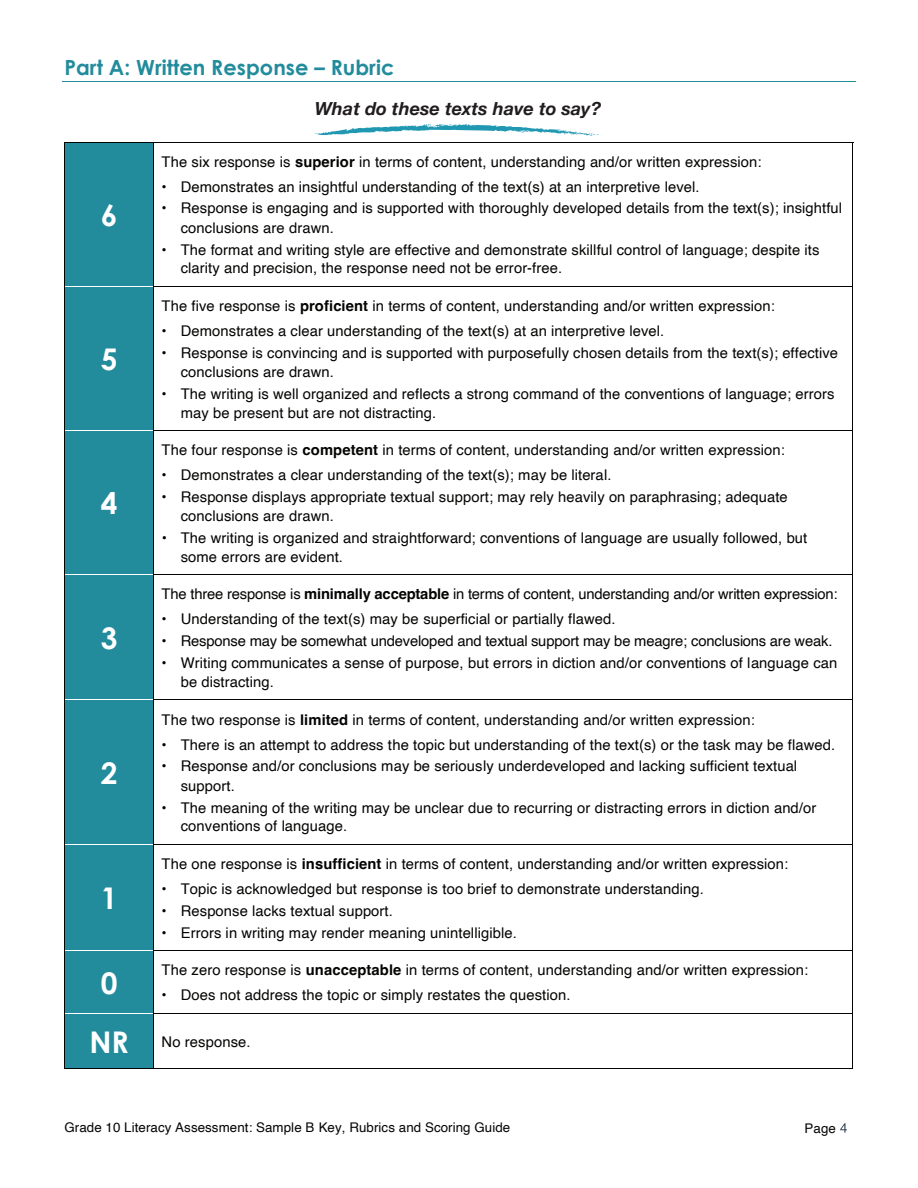
<style>
.page{position:relative;width:918px;height:1188px;background:#fff}
.page>*{position:absolute;margin:0;border:0;box-sizing:border-box;transform-origin:0 0}
.t1{font:700 29.85px "Century Gothic";color:#fff}
.t2{font:700 20.85px "Century Gothic";color:#228b9c}
.t3{font:italic 700 18px "Helvetica Neue";color:#211d1e}
.t4{font:14.7px/19px "Helvetica";letter-spacing:.005em;color:#040503}
.t5{font:13.35px "Helvetica";letter-spacing:.005em;color:#040503}
.s1{font-weight:700}
.s2{font-family:"Century Gothic";font-weight:700;font-size:29.85px;color:#fff}
</style>
<div class="page">
<svg style="left:840px;top:1123px;width:7px;height:10px"></svg>
<hr style="left:62px;top:81px;width:794px;height:1px;background:#228b9c">
<div style="left:65px;top:143px;width:88px;height:143px;background:#228b9c"></div>
<hr style="left:64px;top:142px;width:789px;height:1px;background:#040503">
<hr style="left:64px;top:143px;width:1px;height:143px;background:#040503">
<hr style="left:153px;top:143px;width:1px;height:143px;background:#040503">
<hr style="left:852px;top:143px;width:1px;height:143px;background:#040503">
<div style="left:65px;top:287px;width:88px;height:143px;background:#228b9c"></div>
<hr style="left:153px;top:286px;width:700px;height:1px;background:#040503">
<hr style="left:64px;top:287px;width:1px;height:143px;background:#040503">
<hr style="left:153px;top:287px;width:1px;height:143px;background:#040503">
<hr style="left:852px;top:287px;width:1px;height:143px;background:#040503">
<div style="left:65px;top:431px;width:88px;height:143px;background:#228b9c"></div>
<hr style="left:153px;top:430px;width:700px;height:1px;background:#040503">
<hr style="left:64px;top:431px;width:1px;height:143px;background:#040503">
<hr style="left:153px;top:431px;width:1px;height:143px;background:#040503">
<hr style="left:852px;top:431px;width:1px;height:143px;background:#040503">
<div style="left:65px;top:575px;width:88px;height:124px;background:#228b9c"></div>
<hr style="left:153px;top:574px;width:700px;height:1px;background:#040503">
<hr style="left:64px;top:575px;width:1px;height:124px;background:#040503">
<hr style="left:153px;top:575px;width:1px;height:124px;background:#040503">
<hr style="left:852px;top:575px;width:1px;height:124px;background:#040503">
<div style="left:65px;top:700px;width:88px;height:144px;background:#228b9c"></div>
<hr style="left:153px;top:699px;width:700px;height:1px;background:#040503">
<hr style="left:64px;top:700px;width:1px;height:144px;background:#040503">
<hr style="left:153px;top:700px;width:1px;height:144px;background:#040503">
<hr style="left:852px;top:700px;width:1px;height:144px;background:#040503">
<div style="left:65px;top:845px;width:88px;height:105px;background:#228b9c"></div>
<hr style="left:153px;top:844px;width:700px;height:1px;background:#040503">
<hr style="left:64px;top:845px;width:1px;height:105px;background:#040503">
<hr style="left:153px;top:845px;width:1px;height:105px;background:#040503">
<hr style="left:852px;top:845px;width:1px;height:105px;background:#040503">
<div style="left:65px;top:951px;width:88px;height:62px;background:#228b9c"></div>
<hr style="left:153px;top:950px;width:700px;height:1px;background:#040503">
<hr style="left:64px;top:951px;width:1px;height:62px;background:#040503">
<hr style="left:153px;top:951px;width:1px;height:62px;background:#040503">
<hr style="left:852px;top:951px;width:1px;height:62px;background:#040503">
<div style="left:65px;top:1013px;width:88px;height:55px;background:#228b9c"></div>
<hr style="left:65px;top:1013px;width:88px;height:1px;background:#fff">
<hr style="left:153px;top:1013px;width:700px;height:1px;background:#040503">
<hr style="left:64px;top:1013px;width:1px;height:56px;background:#040503">
<hr style="left:64px;top:1068px;width:89px;height:1px;background:#040503">
<hr style="left:153px;top:1013px;width:1px;height:56px;background:#040503">
<hr style="left:154px;top:1068px;width:698px;height:1px;background:#040503">
<hr style="left:852px;top:1013px;width:1px;height:56px;background:#040503">
<svg style="left:315px;top:124px;width:287px;height:12px"></svg>
<h2 class="t2" style="left:64px;top:51px;width:332px">Part A: Written Response – Rubric</h2>
<h1 class="t1" style="left:101px;top:193px;width:18px">6</h1>
<h1 class="t1" style="left:101px;top:337px;width:18px">5</h1>
<h1 class="t1" style="left:101px;top:481px;width:18px">4</h1>
<h1 class="t1" style="left:101px;top:616px;width:18px">3</h1>
<h1 class="t1" style="left:101px;top:750px;width:18px">2</h1>
<h1 class="t1" style="left:101px;top:876px;width:18px">1</h1>
<p class="t3" style="left:315px;top:95px;width:288px">What do these texts have to say?</p>
<p class="t4" style="left:162px;top:152px;width:601px">The six response is <span class="s1">superior</span> in terms of content, understanding and/or written expression:</p>
<p class="t4" style="left:162px;top:177px;width:539px">• Demonstrates an insightful understanding of the text(s) at an interpretive level.</p>
<p class="t4" style="left:181px;top:199px;width:663px;text-indent:-19px">• Response is engaging and is supported with thoroughly developed details from the text(s); insightful conclusions are drawn.</p>
<p class="t4" style="left:181px;top:240px;width:640px;text-indent:-19px">• The format and writing style are effective and demonstrate skillful control of language; despite its clarity and precision, the response need not be error-free.</p>
<p class="t4" style="left:162px;top:297px;width:615px">The five response is <span class="s1">proficient</span> in terms of content, understanding and/or written expression:</p>
<p class="t4" style="left:162px;top:322px;width:504px">• Demonstrates a clear understanding of the text(s) at an interpretive level.</p>
<p class="t4" style="left:181px;top:344px;width:659px;text-indent:-19px">• Response is convincing and is supported with purposefully chosen details from the text(s); effective conclusions are drawn.</p>
<p class="t4" style="left:181px;top:384px;width:655px;text-indent:-19px">• The writing is well organized and reflects a strong command of the conventions of language; errors may be present but are not distracting.</p>
<p class="t4" style="left:162px;top:441px;width:625px">The four response is <span class="s1">competent</span> in terms of content, understanding and/or written expression:</p>
<p class="t4" style="left:162px;top:466px;width:452px">• Demonstrates a clear understanding of the text(s); may be literal.</p>
<p class="t4" style="left:181px;top:488px;width:609px;text-indent:-19px">• Response displays appropriate textual support; may rely heavily on paraphrasing; adequate conclusions are drawn.</p>
<p class="t4" style="left:181px;top:529px;width:628px;text-indent:-19px">• The writing is organized and straightforward; conventions of language are usually followed, but some errors are evident.</p>
<p class="t4" style="left:162px;top:585px;width:678px">The three response is <span class="s1">minimally acceptable</span> in terms of content, understanding and/or written expression:</p>
<p class="t4" style="left:162px;top:610px;width:455px">• Understanding of the text(s) may be superficial or partially flawed.</p>
<p class="t4" style="left:162px;top:632px;width:672px">• Response may be somewhat undeveloped and textual support may be meagre; conclusions are weak.</p>
<p class="t4" style="left:181px;top:654px;width:658px;text-indent:-19px">• Writing communicates a sense of purpose, but errors in diction and/or conventions of language can be distracting.</p>
<p class="t4" style="left:162px;top:710px;width:595px">The two response is <span class="s1">limited</span> in terms of content, understanding and/or written expression:</p>
<p class="t4" style="left:162px;top:735px;width:675px">• There is an attempt to address the topic but understanding of the text(s) or the task may be flawed.</p>
<p class="t4" style="left:181px;top:757px;width:618px;text-indent:-19px">• Response and/or conclusions may be seriously underdeveloped and lacking sufficient textual support.</p>
<p class="t4" style="left:181px;top:798px;width:637px;text-indent:-19px">• The meaning of the writing may be unclear due to recurring or distracting errors in diction and/or conventions of language.</p>
<p class="t4" style="left:162px;top:855px;width:628px">The one response is <span class="s1">insufficient</span> in terms of content, understanding and/or written expression:</p>
<p class="t4" style="left:162px;top:880px;width:544px">• Topic is acknowledged but response is too brief to demonstrate understanding.</p>
<p class="t4" style="left:162px;top:902px;width:233px">• Response lacks textual support.</p>
<p class="t4" style="left:162px;top:924px;width:357px">• Errors in writing may render meaning unintelligible.</p>
<p class="t4" style="left:162px;top:961px;width:648px">The zero response is <span class="s1">unacceptable</span> in terms of content, understanding and/or written expression:</p>
<p class="t4" style="left:162px;top:986px;width:410px">• Does not address the topic or simply restates the question.</p>
<p class="t4" style="left:89px;top:1033px;width:163px"><span class="s2">NR</span> No response.</p>
<h1 class="t1" style="left:101px;top:960px;width:18px">0</h1>
<p class="t5" style="left:64px;top:1117px;width:447px">Grade 10 Literacy Assessment: Sample B Key, Rubrics and Scoring Guide</p>
<p class="t5" style="left:805px;top:1118px;width:33px">Page</p>
</div>
